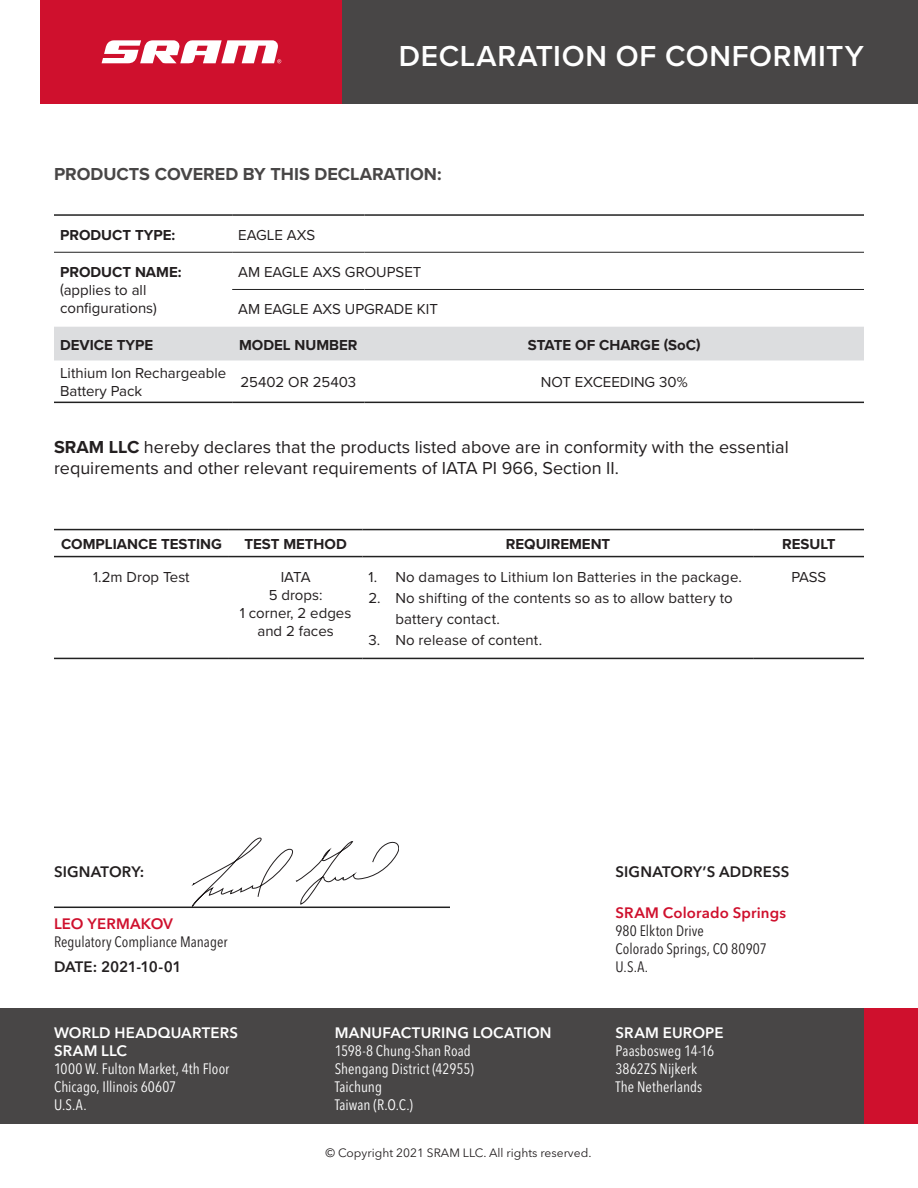
<style>
.page{position:relative;width:918px;height:1188px;background:#fff}
.page>*{position:absolute;margin:0;border:0;box-sizing:border-box;transform-origin:0 0}
.t1{font:600 30px "Proxima Nova";letter-spacing:.02em;color:#fff}
.t2{font:18px/21.6px "Proxima Nova";color:#231f20}
.t3{font:700 18px "Proxima Nova";color:#484646}
.t4{font:15px/18px "Proxima Nova";color:#231f20}
.t5{font:condensed 15px "Avenir Next LT Pro";color:#fff}
.t6{font:700 15px "Proxima Nova";color:#231f20}
.t7{font:condensed 15px "Avenir Next LT Pro";color:#231f20}
.t8{font:600 15px "Avenir Next LT Pro";letter-spacing:.01em;color:#fff}
.t9{font:600 15px "Avenir Next LT Pro";letter-spacing:.01em;color:#cf102d}
.t10{font:600 15px "Avenir Next LT Pro";letter-spacing:.01em;color:#231f20}
.t11{font:600 15px "Avenir Next LT Pro";letter-spacing:-.02em;color:#231f20}
.t12{font:12px "Avenir Next LT Pro";color:#231f20}
.s1{font-weight:700}
</style>
<div class="page">
<div style="left:306px;top:0;width:612px;height:104px;background:#484646"></div>
<div style="left:40px;top:0;width:302px;height:104px;background:#cf102d"></div>
<svg style="left:102px;top:40px;width:179px;height:23px"></svg>
<div style="left:54px;top:327px;width:810px;height:33px;background:#dcdddf"></div>
<hr style="left:54px;top:214px;width:178px;height:2px;background:#212121">
<hr style="left:232px;top:214px;width:132px;height:2px;background:#212121">
<hr style="left:364px;top:214px;width:500px;height:2px;background:#212121">
<hr style="left:54px;top:402px;width:178px;height:1px;background:#212121">
<hr style="left:232px;top:402px;width:132px;height:1px;background:#212121">
<hr style="left:364px;top:402px;width:500px;height:1px;background:#212121">
<hr style="left:232px;top:289px;width:132px;height:1px;background:#212121">
<hr style="left:364px;top:289px;width:500px;height:1px;background:#212121">
<hr style="left:54px;top:252px;width:178px;height:1px;background:#212121">
<hr style="left:232px;top:252px;width:132px;height:1px;background:#212121">
<hr style="left:364px;top:252px;width:500px;height:1px;background:#212121">
<hr style="left:54px;top:529px;width:175px;height:1px;background:#212121">
<hr style="left:229px;top:529px;width:133px;height:1px;background:#212121">
<hr style="left:362px;top:529px;width:392px;height:1px;background:#212121">
<hr style="left:754px;top:529px;width:110px;height:1px;background:#212121">
<hr style="left:54px;top:556px;width:175px;height:1px;background:#212121">
<hr style="left:229px;top:556px;width:133px;height:1px;background:#212121">
<hr style="left:362px;top:556px;width:392px;height:1px;background:#212121">
<hr style="left:754px;top:556px;width:110px;height:1px;background:#212121">
<hr style="left:54px;top:658px;width:175px;height:1px;background:#212121">
<hr style="left:229px;top:658px;width:133px;height:1px;background:#212121">
<hr style="left:362px;top:658px;width:392px;height:1px;background:#212121">
<hr style="left:754px;top:658px;width:110px;height:1px;background:#212121">
<div style="left:0;top:1009px;width:874px;height:115px;background:#484646"></div>
<hr style="left:54px;top:907px;width:396px;height:1px;background:#212121">
<svg style="left:192px;top:838px;width:207px;height:69px"></svg>
<div style="left:864px;top:1009px;width:54px;height:115px;background:#cf102d"></div>
<p class="t1" style="left:399px;top:33px;width:467px">DECLARATION OF CONFORMITY</p>
<p class="t3" style="left:54px;top:161px;width:389px">PRODUCTS COVERED BY THIS DECLARATION:</p>
<p class="t6" style="left:60px;top:223px;width:117px">PRODUCT TYPE:</p>
<p class="t4" style="left:238px;top:225px;width:79px">EAGLE AXS</p>
<p class="t4" style="left:60px;top:263px;width:123px"><span class="s1">PRODUCT NAME: </span>(applies to all configurations)</p>
<p class="t4" style="left:238px;top:262px;width:185px">AM EAGLE AXS GROUPSET</p>
<p class="t4" style="left:238px;top:299px;width:201px">AM EAGLE AXS UPGRADE KIT</p>
<p class="t6" style="left:60px;top:333px;width:95px">DEVICE TYPE</p>
<p class="t6" style="left:239px;top:333px;width:120px">MODEL NUMBER</p>
<p class="t6" style="left:528px;top:333px;width:174px">STATE OF CHARGE (SoC)</p>
<p class="t4" style="left:60px;top:364px;width:168px">Lithium Ion Rechargeable<br>Battery Pack</p>
<p class="t4" style="left:240px;top:373px;width:117px">25402 OR 25403</p>
<p class="t4" style="left:541px;top:373px;width:148px">NOT EXCEEDING 30%</p>
<p class="t2" style="left:54px;top:435px;width:736px"><span class="s1">SRAM LLC</span> hereby declares that the products listed above are in conformity with the essential requirements and other relevant requirements of IATA PI 966, Section II.</p>
<p class="t6" style="left:61px;top:533px;width:162px">COMPLIANCE TESTING</p>
<p class="t6" style="left:244px;top:533px;width:104px">TEST METHOD</p>
<p class="t6" style="left:506px;top:533px;width:106px">REQUIREMENT</p>
<p class="t6" style="left:782px;top:533px;width:55px">RESULT</p>
<p class="t4" style="left:93px;top:567px;width:98px">1.2m Drop Test</p>
<p class="t4" style="left:281px;top:567px;width:31px">IATA</p>
<p class="t4" style="left:269px;top:585px;width:55px">5 drops:</p>
<p class="t4" style="left:240px;top:603px;width:113px">1 corner, 2 edges</p>
<p class="t4" style="left:257px;top:621px;width:78px">and 2 faces</p>
<p class="t4" style="left:791px;top:567px;width:36px">PASS</p>
<p class="t4" style="left:368px;top:567px;width:375px">1. No damages to Lithium Ion Batteries in the package.</p>
<p class="t4" style="left:395px;top:587px;width:339px;line-height:21px;text-indent:-27px">2. No shifting of the contents so as to allow battery to battery contact.</p>
<p class="t4" style="left:368px;top:630px;width:175px">3. No release of content.</p>
<p class="t10" style="left:54px;top:862px;width:92px">SIGNATORY:</p>
<p class="t9" style="left:54px;top:914px;width:121px">LEO YERMAKOV</p>
<p class="t7" style="left:54px;top:932px;width:175px">Regulatory Compliance Manager</p>
<p class="t11" style="left:54px;top:957px;width:129px">DATE: 2021-10-01</p>
<p class="t8" style="left:54px;top:1024px;width:186px">WORLD HEADQUARTERS</p>
<p class="t8" style="left:54px;top:1042px;width:75px">SRAM LLC</p>
<p class="t5" style="left:54px;top:1060px;width:177px">1000 W. Fulton Market, 4th Floor</p>
<p class="t5" style="left:54px;top:1078px;width:124px">Chicago, Illinois 60607</p>
<p class="t5" style="left:54px;top:1096px;width:34px">U.S.A.</p>
<p class="t8" style="left:335px;top:1024px;width:218px">MANUFACTURING LOCATION</p>
<p class="t5" style="left:335px;top:1042px;width:138px">1598-8 Chung-Shan Road</p>
<p class="t5" style="left:335px;top:1060px;width:141px">Shengang District (42955)</p>
<p class="t5" style="left:335px;top:1078px;width:49px">Taichung</p>
<p class="t5" style="left:335px;top:1096px;width:80px">Taiwan (R.O.C.)</p>
<p class="t12" style="left:326px;top:1145px;width:267px">© Copyright 2021 SRAM LLC. All rights reserved.</p>
<p class="t10" style="left:616px;top:862px;width:175px">SIGNATORY’S ADDRESS</p>
<p class="t9" style="left:616px;top:904px;width:172px">SRAM Colorado Springs</p>
<p class="t7" style="left:616px;top:922px;width:90px">980 Elkton Drive</p>
<p class="t7" style="left:616px;top:940px;width:153px">Colorado Springs, CO 80907</p>
<p class="t7" style="left:616px;top:958px;width:34px">U.S.A.</p>
<p class="t8" style="left:616px;top:1024px;width:110px">SRAM EUROPE</p>
<p class="t5" style="left:616px;top:1042px;width:100px">Paasbosweg 14-16</p>
<p class="t5" style="left:616px;top:1060px;width:83px">3862ZS Nijkerk</p>
<p class="t5" style="left:616px;top:1078px;width:88px">The Netherlands</p>
</div>
